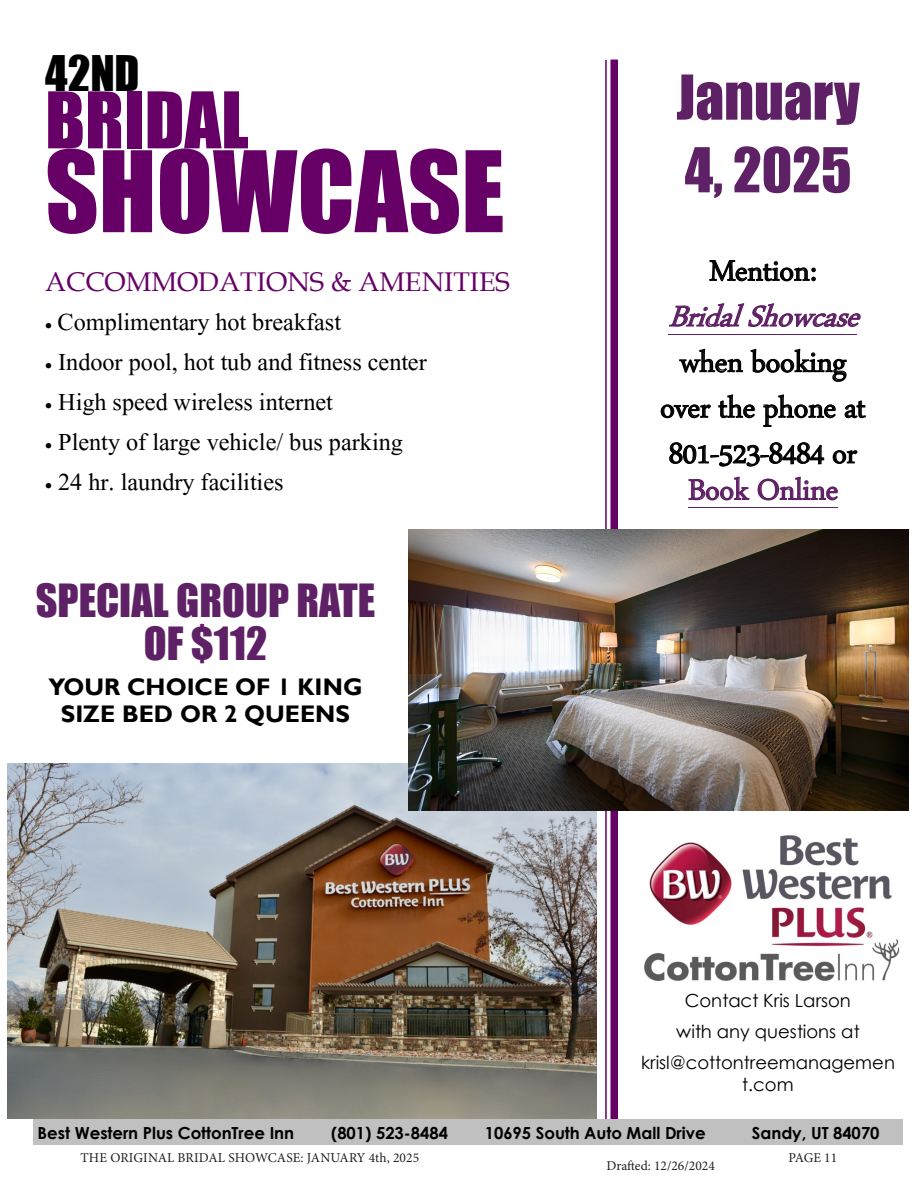
<style>
.page{position:relative;width:918px;height:1188px;background:#fff}
.page>*{position:absolute;margin:0;border:0;box-sizing:border-box;transform-origin:0 0}
.t1{font:103.65px "Impact";color:#606}
.t2{font:72.15px "Impact";color:#606}
.t3{font:57.15px/72.6px "Impact";color:#5f2165}
.t4{font:45.15px "Impact";color:#000}
.t5{font:42px/45.6px "Arabic Typesetting";letter-spacing:-.005em;color:#000;text-align:center}
.t6{font:42px/42.8px "Impact";color:#5f2165;text-align:center}
.t7{font:42px "Arabic Typesetting";letter-spacing:-.005em;color:#5f2165}
.t8{font:30.15px "Aparajita";color:#000}
.t9{font:27px "Book Antiqua";color:#606}
.t10{font:700 24px/26.5px "Gill Sans";color:#000;text-align:center}
.t11{font:18px/31px "Century Gothic";color:#000;text-align:center}
.t12{font:700 16.65px "Century Gothic";color:#000}
.t13{font:13.5px "Minion Pro";color:#231f20}
.s1{font-style:italic;color:#5f2165}
</style>
<div class="page">
<div style="left:610px;top:60px;width:8px;height:1060px;background:#606"></div>
<hr style="left:605px;top:60px;width:2px;height:1060px;background:#606">
<hr style="left:668px;top:334px;width:189px;height:1px;background:#5f2165">
<hr style="left:688px;top:508px;width:150px;height:1px;background:#5f2165">
<div style="left:33px;top:1119px;width:870px;height:26px;background:#c0c0c0"></div>
<img style="left:644px;top:835px;width:256px;height:146px">
<img style="left:8px;top:763px;width:589px;height:356px">
<img style="left:409px;top:530px;width:499px;height:281px">
<p class="t4" style="left:45px;top:38px;width:96px">42ND</p>
<p class="t2" style="left:45px;top:64px;width:205px">BRIDAL</p>
<p class="t1" style="left:45px;top:111px;width:461px">SHOWCASE</p>
<p class="t9" style="left:45px;top:263px;width:466px">ACCOMMODATIONS &amp; AMENITIES</p>
<p class="t8" style="left:45px;top:303px;width:297px">• Complimentary hot breakfast</p>
<p class="t8" style="left:45px;top:343px;width:383px">• Indoor pool, hot tub and fitness center</p>
<p class="t8" style="left:45px;top:383px;width:289px">• High speed wireless internet</p>
<p class="t8" style="left:45px;top:423px;width:359px">• Plenty of large vehicle/ bus parking</p>
<p class="t8" style="left:45px;top:463px;width:240px">• 24 hr. laundry facilities</p>
<p class="t6" style="left:36px;top:578px;width:341px">SPECIAL GROUP RATE<br>OF $112</p>
<p class="t10" style="left:48px;top:675px;width:316px">YOUR CHOICE OF 1 KING<br>SIZE BED OR 2 QUEENS</p>
<p class="t3" style="left:676px;top:59px;width:185px">January<br>4, 2025</p>
<p class="t5" style="left:660px;top:252px;width:216px">Mention:<br><span class="s1">BridalShowcase </span>when booking over the phone at<br>801-523-8484 or</p>
<p class="t7" style="left:688px;top:469px;width:152px">Book Online</p>
<p class="t11" style="left:641px;top:984px;width:255px">Contact Kris Larson<br>with any questions at krisl@cottontreemanagemen</p>
<p class="t11" style="left:742px;top:1069px;width:53px">t.com</p>
<p class="t12" style="left:38px;top:1121px;width:258px">Best Western Plus CottonTree Inn</p>
<p class="t12" style="left:331px;top:1121px;width:118px">(801) 523-8484</p>
<p class="t12" style="left:485px;top:1121px;width:222px">10695 South Auto Mall Drive</p>
<p class="t12" style="left:752px;top:1121px;width:129px">Sandy, UT 84070</p>
<p class="t13" style="left:81px;top:1148px;width:340px">THE ORIGINAL BRIDAL SHOWCASE: JANUARY 4th, 2025</p>
<p class="t13" style="left:788px;top:1148px;width:50px">PAGE 11</p>
<p class="t13" style="left:606px;top:1157px;width:110px">Drafted: 12/26/2024</p>
</div>
